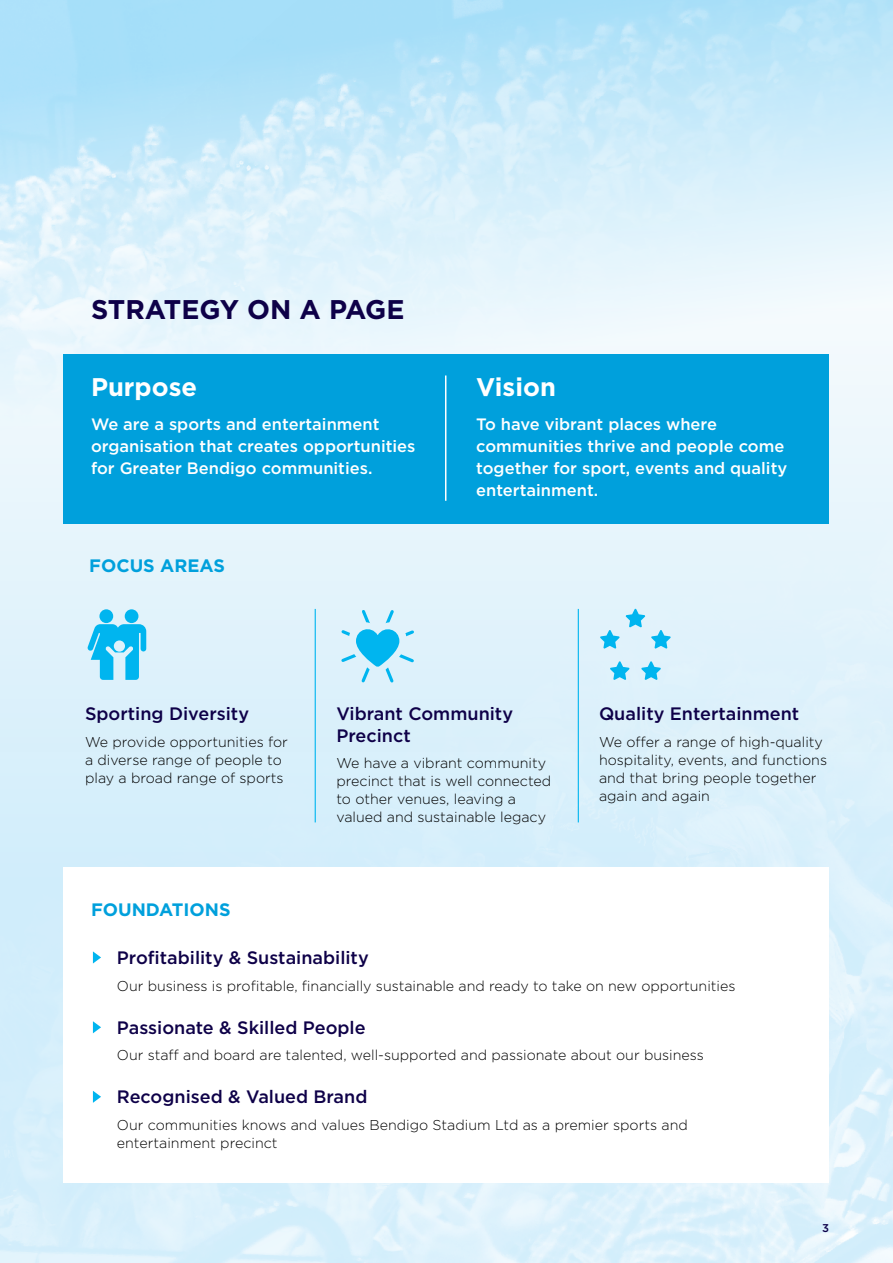
<style>
.page{position:relative;width:893px;height:1263px;background:#fff}
.page>*{position:absolute;margin:0;border:0;box-sizing:border-box;transform-origin:0 0}
.t1{font:700 27px "Gotham";color:#0e0048}
.t2{font:700 25.5px "Gotham";color:#fff}
.t3{font:500 18px/21.8px "Gotham";color:#0e0048}
.t4{font:700 18px "Gotham";color:#00a0dc}
.t5{font:500 16.5px/21.8px "Gotham";color:#fff}
.t6{font:300 14.25px/18px "Gotham";color:#000}
.t7{font:500 11.25px "Gotham";color:#0e0048}
</style>
<div class="page">
<img style="left:0;top:0;width:893px;height:752px">
<div style="left:64px;top:354px;width:765px;height:169px;background:#00a0dc"></div>
<hr style="left:315px;top:609px;width:1px;height:213px;background:#00b5ef">
<hr style="left:578px;top:609px;width:1px;height:213px;background:#00b5ef">
<svg style="left:93px;top:951px;width:8px;height:12px"></svg>
<svg style="left:93px;top:1021px;width:8px;height:12px"></svg>
<svg style="left:93px;top:1091px;width:8px;height:12px"></svg>
<hr style="left:445px;top:375px;width:1px;height:126px;background:#fff">
<svg style="left:651px;top:630px;width:20px;height:19px"></svg>
<svg style="left:641px;top:661px;width:20px;height:19px"></svg>
<svg style="left:610px;top:661px;width:20px;height:19px"></svg>
<svg style="left:600px;top:609px;width:45px;height:40px;background:#b2e5f8"></svg>
<div style="left:125px;top:609px;width:13px;height:14px;background:#00b5ef;border-radius:50%"></div>
<div style="left:99px;top:609px;width:14px;height:14px;background:#00b5ef;border-radius:50%"></div>
<svg style="left:87px;top:624px;width:59px;height:56px;background:#53cbf3"></svg>
<svg style="left:339px;top:609px;width:78px;height:76px;background:#a7e2f8"></svg>
<h1 class="t1" style="left:91px;top:292px;width:315px">STRATEGY ON A PAGE</h1>
<h2 class="t2" style="left:91px;top:370px;width:108px">Purpose</h2>
<p class="t5" style="left:91px;top:413px;width:326px">We are a sports and entertainment organisation that creates opportunities for Greater Bendigo communities.</p>
<p class="t4" style="left:89px;top:553px;width:137px">FOCUS AREAS</p>
<h2 class="t2" style="left:476px;top:370px;width:81px">Vision</h2>
<p class="t5" style="left:476px;top:413px;width:313px">To have vibrant places where communities thrive and people come together for sport, events and quality entertainment.</p>
<p class="t3" style="left:85px;top:703px;width:166px">Sporting Diversity</p>
<p class="t6" style="left:85px;top:732px;width:204px">We provide opportunities for a diverse range of people to play a broad range of sports</p>
<p class="t4" style="left:91px;top:897px;width:141px">FOUNDATIONS</p>
<p class="t3" style="left:336px;top:703px;width:178px">Vibrant Community<br>Precinct</p>
<p class="t6" style="left:336px;top:754px;width:216px">We have a vibrant community precinct that is well connected to other venues, leaving a valued and sustainable legacy</p>
<p class="t3" style="left:599px;top:703px;width:202px">Quality Entertainment</p>
<p class="t6" style="left:599px;top:732px;width:230px">We offer a range of high-quality hospitality, events, and functions and that bring people together again and again</p>
<p class="t3" style="left:117px;top:946px;width:253px">Profitability &amp; Sustainability</p>
<p class="t6" style="left:117px;top:976px;width:620px">Our business is profitable, financially sustainable and ready to take on new opportunities</p>
<p class="t3" style="left:117px;top:1016px;width:250px">Passionate &amp; Skilled People</p>
<p class="t6" style="left:117px;top:1046px;width:588px">Our staff and board are talented, well-supported and passionate about our business</p>
<p class="t3" style="left:117px;top:1085px;width:252px">Recognised &amp; Valued Brand</p>
<p class="t6" style="left:117px;top:1115px;width:572px">Our communities knows and values Bendigo Stadium Ltd as a premier sports and entertainment precinct</p>
<p class="t7" style="left:822px;top:1221px;width:8px">3</p>
</div>
